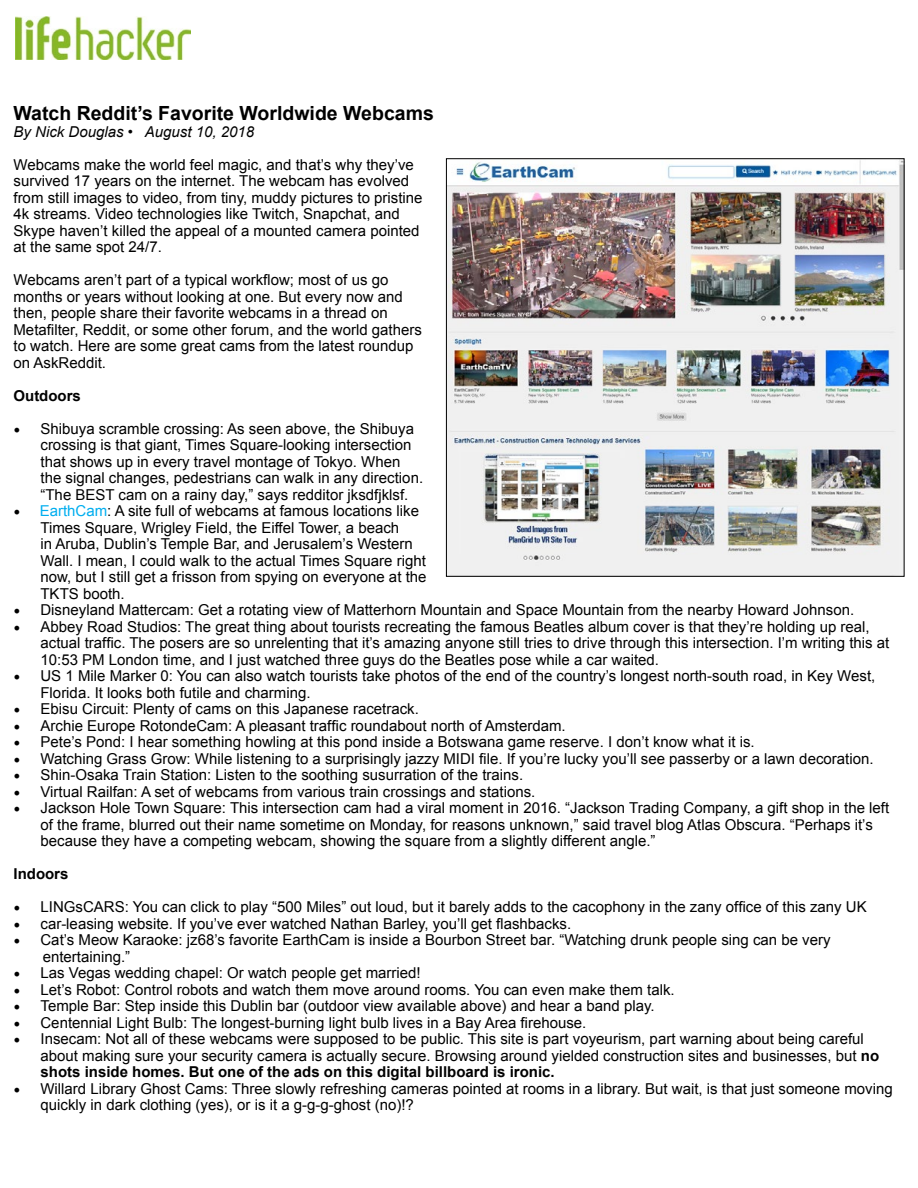
<style>
.page{position:relative;width:918px;height:1188px;background:#fff}
.page>*{position:absolute;margin:0;border:0;box-sizing:border-box;transform-origin:0 0}
.t1{font:700 19.5px "Arial";color:#000}
.t2{font:15px/16.5px "Arial";color:#000}
.t3{font:italic 15px "Arial";color:#000}
.t4{font:700 15px "Arial";color:#000}
.s1{font-family:"Minion Pro";font-size:18px}
.s2{font-family:"Minion Pro";font-size:18px;color:#000101}
.s3{color:#00aeef}
.s4{font-weight:700}
</style>
<div class="page">
<img style="left:15px;top:17px;width:176px;height:43px">
<img style="left:448px;top:158px;width:457px;height:419px">
<h1 class="t1" style="left:14px;top:100px;width:422px">Watch Reddit’s Favorite Worldwide Webcams</h1>
<p class="t3" style="left:14px;top:122px;width:242px">By Nick Douglas • August 10, 2018</p>
<p class="t2" style="left:14px;top:156px;width:411px">Webcams make the world feel magic, and that’s why they’ve survived 17 years on the internet. The webcam has evolved from still images to video, from tiny, muddy pictures to pristine 4k streams. Video technologies like Twitch, Snapchat, and Skype haven’t killed the appeal of a mounted camera pointed at the same spot 24/7.</p>
<p class="t2" style="left:14px;top:272px;width:410px">Webcams aren’t part of a typical workflow; most of us go months or years without looking at one. But every now and then, people share their favorite webcams in a thread on Metafilter, Reddit, or some other forum, and the world gathers to watch. Here are some great cams from the latest roundup on AskReddit.</p>
<p class="t4" style="left:14px;top:385px;width:69px">Outdoors</p>
<p class="t2" style="left:40px;top:420px;width:384px;text-indent:-27px"><span class="s1">•</span> Shibuya scramble crossing: As seen above, the Shibuya crossing is that giant, Times Square-looking intersection that shows up in every travel montage of Tokyo. When the signal changes, pedestrians can walk in any direction. “The BEST cam on a rainy day,” says redditor jksdfjklsf.</p>
<p class="t2" style="left:40px;top:503px;width:388px;text-indent:-27px"><span class="s2">•</span> <span class="s3">EarthCam</span>: A site full of webcams at famous locations like Times Square, Wrigley Field, the Eiffel Tower, a beach<br>in Aruba, Dublin’s Temple Bar, and Jerusalem’s Western Wall. I mean, I could walk to the actual Times Square right now, but I still get a frisson from spying on everyone at the TKTS booth.</p>
<p class="t2" style="left:14px;top:602px;width:842px"><span class="s1">•</span> Disneyland Mattercam: Get a rotating view of Matterhorn Mountain and Space Mountain from the nearby Howard Johnson.</p>
<p class="t2" style="left:40px;top:618px;width:850px;text-indent:-27px"><span class="s1">•</span> Abbey Road Studios: The great thing about tourists recreating the famous Beatles album cover is that they’re holding up real, actual traffic. The posers are so unrelenting that it’s amazing anyone still tries to drive through this intersection. I’m writing this at<br>10:53 PM London time, and I just watched three guys do the Beatles pose while a car waited.</p>
<p class="t2" style="left:40px;top:668px;width:836px;text-indent:-27px"><span class="s1">•</span> US 1 Mile Marker 0: You can also watch tourists take photos of the end of the country’s longest north-south road, in Key West,<br>Florida. It looks both futile and charming.</p>
<p class="t2" style="left:14px;top:701px;width:407px"><span class="s1">•</span> Ebisu Circuit: Plenty of cams on this Japanese racetrack.</p>
<p class="t2" style="left:14px;top:717px;width:554px"><span class="s1">•</span> Archie Europe RotondeCam: A pleasant traffic roundabout north of Amsterdam.</p>
<p class="t2" style="left:14px;top:734px;width:743px"><span class="s1">•</span> Pete’s Pond: I hear something howling at this pond inside a Botswana game reserve. I don’t know what it is.</p>
<p class="t2" style="left:14px;top:750px;width:862px"><span class="s1">•</span> Watching Grass Grow: While listening to a surprisingly jazzy MIDI file. If you’re lucky you’ll see passerby or a lawn decoration.</p>
<p class="t2" style="left:14px;top:767px;width:511px"><span class="s1">•</span> Shin-Osaka Train Station: Listen to the soothing susurration of the trains.</p>
<p class="t2" style="left:14px;top:783px;width:523px"><span class="s1">•</span> Virtual Railfan: A set of webcams from various train crossings and stations.</p>
<p class="t2" style="left:40px;top:800px;width:850px;text-indent:-27px"><span class="s1">•</span> Jackson Hole Town Square: This intersection cam had a viral moment in 2016. “Jackson Trading Company, a gift shop in the left of the frame, blurred out their name sometime on Monday, for reasons unknown,” said travel blog Atlas Obscura. “Perhaps it’s because they have a competing webcam, showing the square from a slightly different angle.”</p>
<p class="t4" style="left:14px;top:864px;width:57px">Indoors</p>
<p class="t2" style="left:14px;top:899px;width:855px"><span class="s1">•</span> LINGsCARS: You can click to play “500 Miles” out loud, but it barely adds to the cacophony in the zany office of this zany UK</p>
<p class="t2" style="left:14px;top:915px;width:559px"><span class="s1">•</span> car-leasing website. If you’ve ever watched Nathan Barley, you’ll get flashbacks.</p>
<p class="t2" style="left:43px;top:932px;width:789px;text-indent:-29px"><span class="s1">•</span> Cat’s Meow Karaoke: jz68’s favorite EarthCam is inside a Bourbon Street bar. “Watching drunk people sing can be very entertaining.”</p>
<p class="t2" style="left:14px;top:965px;width:409px"><span class="s1">•</span> Las Vegas wedding chapel: Or watch people get married!</p>
<p class="t2" style="left:14px;top:981px;width:663px"><span class="s1">•</span> Let’s Robot: Control robots and watch them move around rooms. You can even make them talk.</p>
<p class="t2" style="left:14px;top:998px;width:643px"><span class="s1">•</span> Temple Bar: Step inside this Dublin bar (outdoor view available above) and hear a band play.</p>
<p class="t2" style="left:14px;top:1014px;width:574px"><span class="s1">•</span> Centennial Light Bulb: The longest-burning light bulb lives in a Bay Area firehouse.</p>
<p class="t2" style="left:40px;top:1031px;width:840px;text-indent:-27px"><span class="s1">•</span> Insecam: Not all of these webcams were supposed to be public. This site is part voyeurism, part warning about being careful about making sure your security camera is actually secure. Browsing around yielded construction sites and businesses, but <span class="s4">no shots inside homes. But one of the ads on this digital billboard is ironic.</span></p>
<p class="t2" style="left:40px;top:1080px;width:854px;text-indent:-27px"><span class="s1">•</span> Willard Library Ghost Cams: Three slowly refreshing cameras pointed at rooms in a library. But wait, is that just someone moving quickly in dark clothing (yes), or is it a g-g-g-ghost (no)!?</p>
</div>
